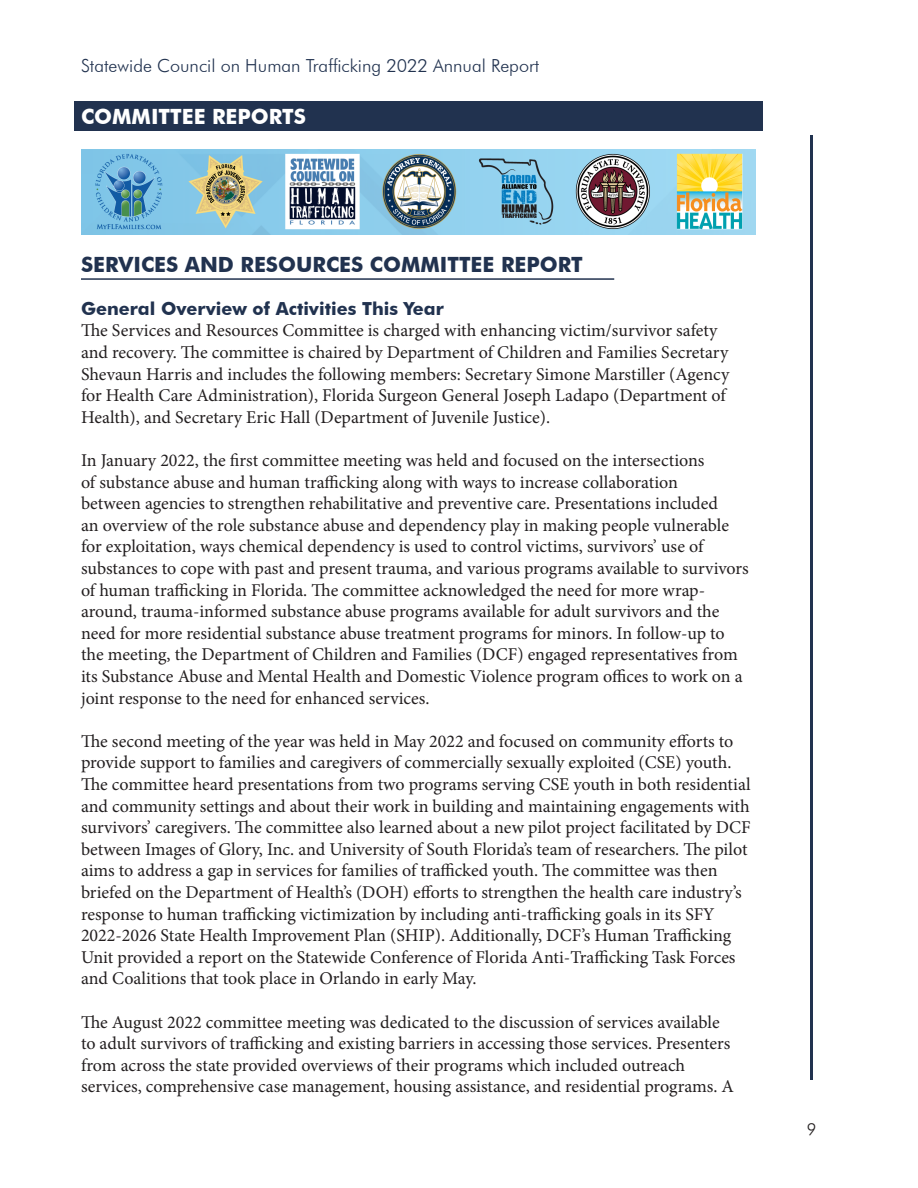
<style>
.page{position:relative;width:918px;height:1188px;background:#fff}
.page>*{position:absolute;margin:0;border:0;box-sizing:border-box;transform-origin:0 0}
.Header_2_-_Underline{font:700 21px "Futura BT";color:#21324f}
.Header_1_-_Blue_Back{font:700 21px "Futura BT";color:#fff}
.t1{font:18px/21.6px "Minion Pro";color:#231f20}
.t2{font:300 18px "Futura BT";color:#21324f}
.Sub_header{font:700 18px "Futura BT";color:#21324f}
.t3{font:300 16.5px "Futura BT";color:#231f20}
</style>
<div class="page">
<hr style="left:810px;top:135px;width:3px;height:945px;background:#21324f">
<div style="left:74px;top:101px;width:689px;height:30px;background:#21324f"></div>
<hr style="left:81px;top:278px;width:533px;height:2px;background:#21324f">
<img style="left:81px;top:150px;width:675px;height:85px">
<p class="t2" style="left:81px;top:55px;width:460px">Statewide Council on Human Trafficking 2022 Annual Report</p>
<p class="Header_1_-_Blue_Back" style="left:81px;top:104px;width:227px">COMMITTEE REPORTS</p>
<p class="Header_2_-_Underline" style="left:81px;top:251px;width:503px">SERVICES AND RESOURCES COMMITTEE REPORT</p>
<p class="Sub_header" style="left:81px;top:297px;width:364px">General Overview of Activities This Year</p>
<p class="t1" style="left:81px;top:320px;width:650px">The Services and Resources Committee is charged with enhancing victim/survivor safety and recovery. The committee is chaired by Department of Children and Families Secretary Shevaun Harris and includes the following members: Secretary Simone Marstiller (Agency for Health Care Administration), Florida Surgeon General Joseph Ladapo (Department of Health), and Secretary Eric Hall (Department of Juvenile Justice).</p>
<p class="t1" style="left:81px;top:449px;width:669px">In January 2022, the first committee meeting was held and focused on the intersections<br>of substance abuse and human trafficking along with ways to increase collaboration<br>between agencies to strengthen rehabilitative and preventive care. Presentations included<br>an overview of the role substance abuse and dependency play in making people vulnerable for exploitation, ways chemical dependency is used to control victims, survivors’ use of substances to cope with past and present trauma, and various programs available to survivors of human trafficking in Florida. The committee acknowledged the need for more wrap&shy;around, trauma-informed substance abuse programs available for adult survivors and the need for more residential substance abuse treatment programs for minors. In follow-up to the meeting, the Department of Children and Families (DCF) engaged representatives from its Substance Abuse and Mental Health and Domestic Violence program offices to work on a joint response to the need for enhanced services.</p>
<p class="t1" style="left:81px;top:730px;width:671px">The second meeting of the year was held in May 2022 and focused on community efforts to provide support to families and caregivers of commercially sexually exploited (CSE) youth.<br>The committee heard presentations from two programs serving CSE youth in both residential and community settings and about their work in building and maintaining engagements with survivors’ caregivers. The committee also learned about a new pilot project facilitated by DCF between Images of Glory, Inc. and University of South Florida’s team of researchers. The pilot aims to address a gap in services for families of trafficked youth. The committee was then briefed on the Department of Health’s (DOH) efforts to strengthen the health care industry’s response to human trafficking victimization by including anti-trafficking goals in its SFY 2022-2026 State Health Improvement Plan (SHIP). Additionally, DCF’s Human Trafficking Unit provided a report on the Statewide Conference of Florida Anti-Trafficking Task Forces and Coalitions that took place in Orlando in early May.</p>
<p class="t1" style="left:81px;top:1011px;width:655px">The August 2022 committee meeting was dedicated to the discussion of services available to adult survivors of trafficking and existing barriers in accessing those services. Presenters from across the state provided overviews of their programs which included outreach services, comprehensive case management, housing assistance, and residential programs. A</p>
<p class="t3" style="left:807px;top:1119px;width:11px">9</p>
</div>
